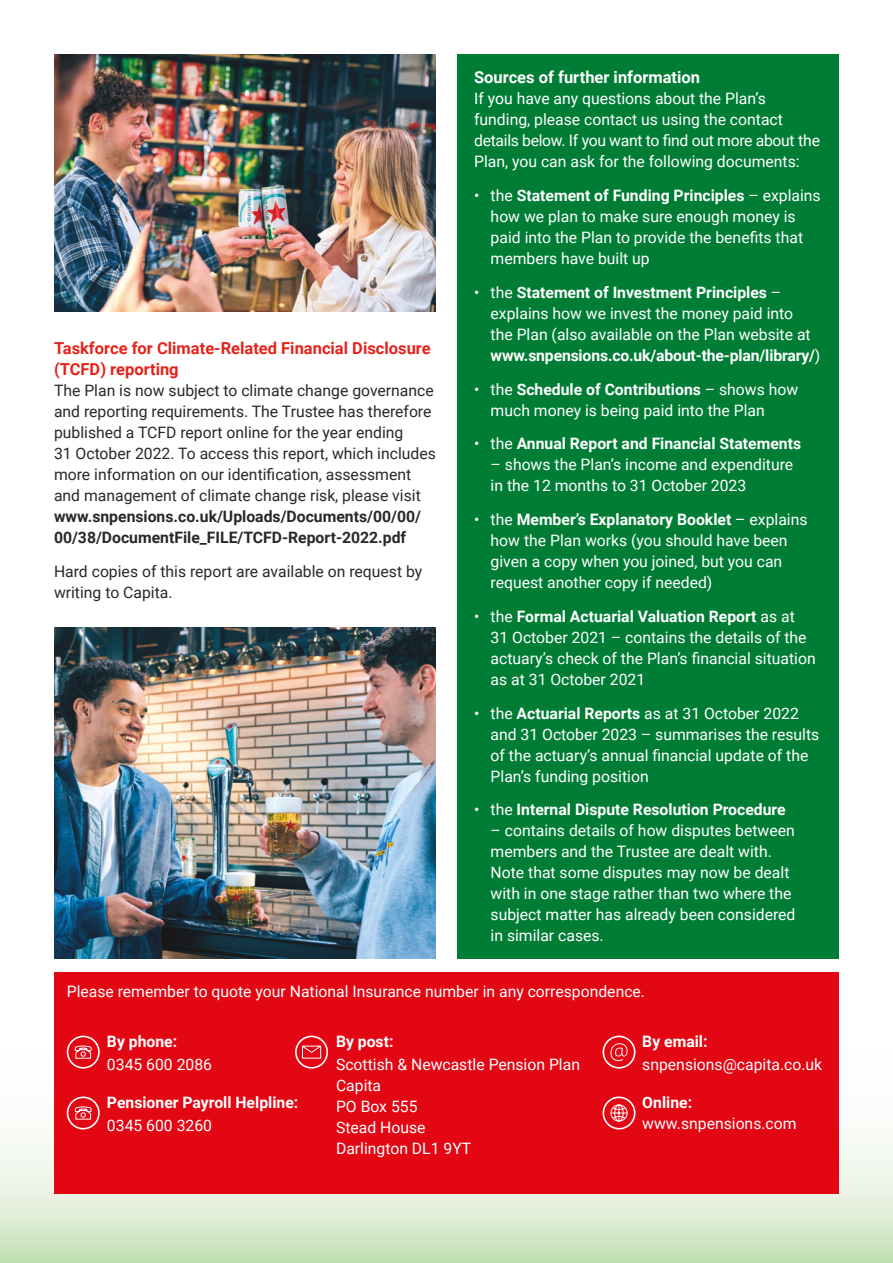
<style>
.page{position:relative;width:893px;height:1263px;background:#fff}
.page>*{position:absolute;margin:0;border:0;box-sizing:border-box;transform-origin:0 0}
.t1{font:700 16.5px/21px "Roboto";color:#e5231b}
.t2{font:700 16.5px "Roboto";color:#fff}
.t3{font:15.75px/21px "Roboto";color:#fff}
.t4{font:15.75px/21px "Roboto";color:#282827}
.t5{font:700 15.75px "Roboto";color:#fff}
.t6{font:700 15.75px/21px "Roboto";color:#282827}
.s1{font-weight:700}
.s2{font-weight:400}
</style>
<div class="page">
<svg style="left:0;top:958px;width:893px;height:305px"></svg>
<div style="left:457px;top:54px;width:382px;height:904px;background:#007d35"></div>
<div style="left:54px;top:972px;width:785px;height:222px;background:#e30613"></div>
<svg style="left:74px;top:1045px;width:18px;height:14px"></svg>
<div style="left:67px;top:1036px;width:33px;height:32px;border:2px solid #fff;border-radius:50%"></div>
<svg style="left:74px;top:1106px;width:18px;height:14px"></svg>
<div style="left:67px;top:1096px;width:33px;height:33px;border:2px solid #fff;border-radius:50%"></div>
<div style="left:603px;top:1096px;width:32px;height:33px;border:2px solid #fff;border-radius:50%"></div>
<svg style="left:610px;top:1104px;width:18px;height:18px"></svg>
<div style="left:603px;top:1036px;width:32px;height:32px;border:2px solid #fff;border-radius:50%"></div>
<svg style="left:610px;top:1043px;width:18px;height:18px"></svg>
<div style="left:295px;top:1036px;width:33px;height:32px;border:2px solid #fff;border-radius:50%"></div>
<svg style="left:302px;top:1045px;width:20px;height:14px"></svg>
<img style="left:54px;top:54px;width:382px;height:257px">
<img style="left:54px;top:627px;width:382px;height:331px">
<p class="t1" style="left:54px;top:337px;width:378px">Taskforce for Climate-Related Financial Disclosure (TCFD) reporting</p>
<p class="t4" style="left:54px;top:379px;width:383px">The Plan is now subject to climate change governance and reporting requirements. The Trustee has therefore published a TCFD report online for the year ending<br>31 October 2022. To access this report, which includes more information on our identification, assessment and management of climate change risk, please visit</p>
<p class="t6" style="left:54px;top:505px;width:368px">www.snpensions.co.uk/Uploads/Documents/00/00/<br>00/38/DocumentFile_FILE/TCFD-Report-2022.pdf</p>
<p class="t4" style="left:54px;top:560px;width:370px">Hard copies of this report are available on request by writing to Capita.</p>
<p class="t2" style="left:474px;top:66px;width:227px">Sources of further information</p>
<p class="t3" style="left:474px;top:88px;width:348px">If you have any questions about the Plan’s funding, please contact us using the contact details below. If you want to find out more about the Plan, you can ask for the following documents:</p>
<p class="t3" style="left:491px;top:184px;width:332px;text-indent:-17px">• the <span class="s1">Statement of Funding Principles</span> – explains how we plan to make sure enough money is paid into the Plan to provide the benefits that members have built up</p>
<p class="t3" style="left:491px;top:281px;width:331px;text-indent:-16px">• the <span class="s1">Statement of Investment Principles</span> – explains how we invest the money paid into<br>the Plan (also available on the Plan website at <span class="s1">www.snpensions.co.uk/about-the-plan/library/</span>)</p>
<p class="t3" style="left:491px;top:378px;width:309px;text-indent:-17px">• the <span class="s1">Schedule of Contributions</span> – shows how much money is being paid into the Plan</p>
<p class="t5" style="left:474px;top:433px;width:329px"><span class="s2">• the</span> Annual Report and Financial Statements</p>
<p class="t3" style="left:491px;top:454px;width:304px">– shows the Plan’s income and expenditure in the 12 months to 31 October 2023</p>
<p class="t3" style="left:491px;top:508px;width:318px;text-indent:-16px">• the <span class="s1">Member’s Explanatory Booklet</span> – explains how the Plan works (you should have been given a copy when you joined, but you can request another copy if needed)</p>
<p class="t3" style="left:491px;top:605px;width:327px;text-indent:-16px">• the <span class="s1">Formal Actuarial Valuation Report</span> as at 31 October 2021 – contains the details of the actuary’s check of the Plan’s financial situation as at 31 October 2021</p>
<p class="t3" style="left:491px;top:702px;width:330px;text-indent:-16px">• the <span class="s1">Actuarial Reports</span> as at 31 October 2022 and 31 October 2023 – summarises the results of the actuary’s annual financial update of the Plan’s funding position</p>
<p class="t5" style="left:474px;top:799px;width:313px"><span class="s2">• the</span> Internal Dispute Resolution Procedure</p>
<p class="t3" style="left:491px;top:820px;width:306px">– contains details of how disputes between members and the Trustee are dealt with.<br>Note that some disputes may now be dealt with in one stage rather than two where the subject matter has already been considered in similar cases.</p>
<p class="t3" style="left:67px;top:980px;width:580px">Please remember to quote your National Insurance number in any correspondence.</p>
<p class="t5" style="left:642px;top:1030px;width:67px">By email:</p>
<p class="t3" style="left:642px;top:1053px;width:181px">snpensions@capita.co.uk</p>
<p class="t5" style="left:642px;top:1091px;width:51px">Online:</p>
<p class="t3" style="left:642px;top:1112px;width:156px">www.snpensions.com</p>
<p class="t5" style="left:107px;top:1030px;width:72px">By phone:</p>
<p class="t3" style="left:107px;top:1053px;width:107px">0345 600 2086</p>
<p class="t5" style="left:107px;top:1091px;width:193px">Pensioner Payroll Helpline:</p>
<p class="t3" style="left:107px;top:1114px;width:107px">0345 600 3260</p>
<p class="t5" style="left:336px;top:1030px;width:59px">By post:</p>
<p class="t3" style="left:336px;top:1053px;width:246px">Scottish &amp; Newcastle Pension Plan<br>Capita<br>PO Box 555<br>Stead House<br>Darlington DL1 9YT</p>
</div>
